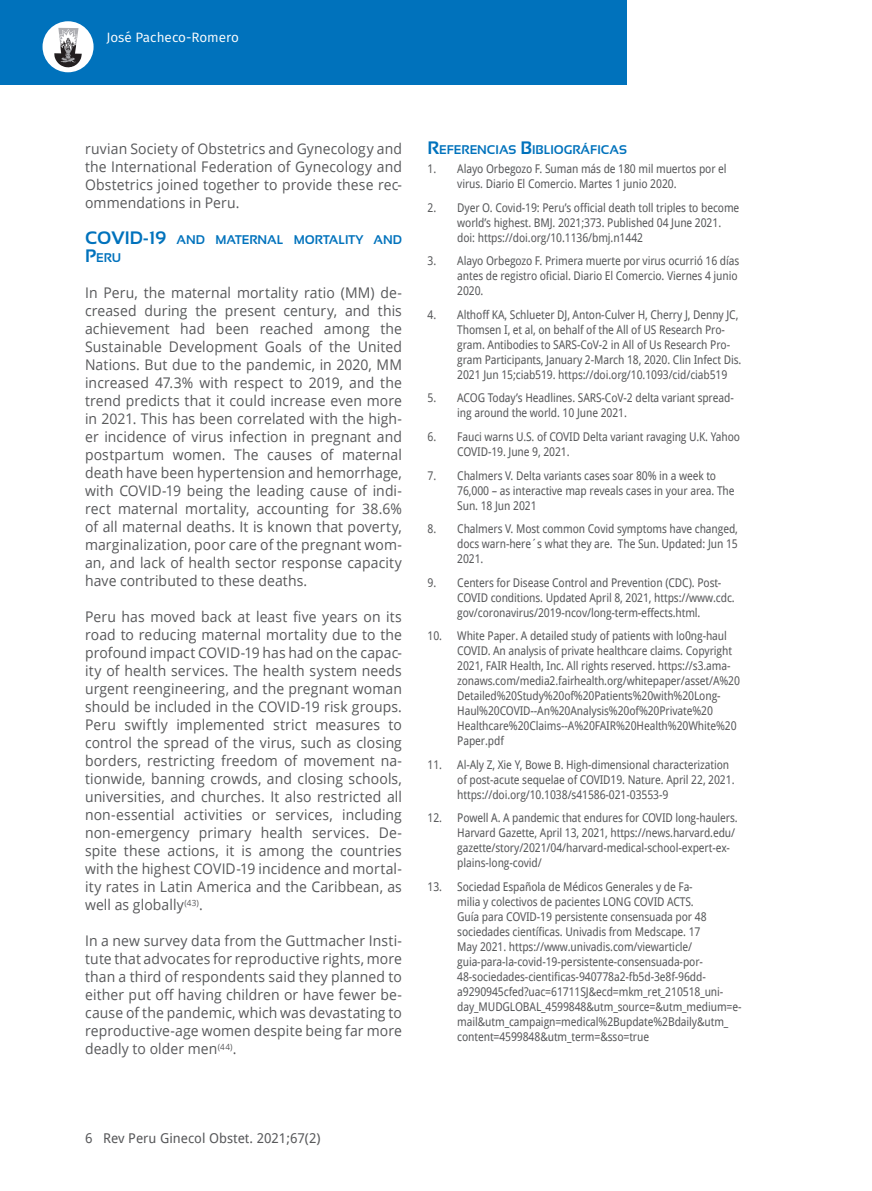
<style>
.page{position:relative;width:872px;height:1191px;background:#fff}
.page>*{position:absolute;margin:0;border:0;box-sizing:border-box;transform-origin:0 0}
.t1{font:14.7px/18px "Open Sans";letter-spacing:.005em;color:#57585a;text-align:justify;scale:.95 1}
.t2{font:13.5px "Droid Sans";color:#57585a}
.t3{font:13.5px "Fira Sans";color:#fff}
.t4{font:700 12.6px/18px "Sansation";color:#0072bc}
.t5{font:12px/15px "Droid Sans";letter-spacing:-.01em;color:#57585a;scale:.9 1}
.s1{font-size:18px}
</style>
<div class="page">
<div style="left:0;top:0;width:626px;height:85px;background:#0072bc"></div>
<div style="left:43px;top:21px;width:51px;height:51px;background:#fff;border-radius:50%"></div>
<svg style="left:54px;top:28px;width:28px;height:40px"></svg>
<p class="t3" style="left:106px;top:28px;width:134px">José Pacheco-Romero</p>
<p class="t1" style="left:85px;top:139px;width:335px">ruvian Society of Obstetrics and Gynecology and the International Federation of Gynecology and Obstetrics joined together to provide these rec&shy;ommendations in Peru.</p>
<p class="t4" style="left:85px;top:231px;width:317px"><span class="s1">COVID-19</span> AND MATERNAL MORTALITY AND<br><span class="s1">P</span>ERU</p>
<p class="t1" style="left:85px;top:283px;width:335px">In Peru, the maternal mortality ratio (MM) de&shy;creased during the present century, and this achievement had been reached among the Sustainable Development Goals of the United Nations. But due to the pandemic, in 2020, MM increased 47.3% with respect to 2019, and the trend predicts that it could increase even more in 2021. This has been correlated with the high&shy;er incidence of virus infection in pregnant and postpartum women. The causes of maternal death have been hypertension and hemorrhage, with COVID-19 being the leading cause of indi&shy;rect maternal mortality, accounting for 38.6% of all maternal deaths. It is known that poverty, marginalization, poor care of the pregnant wom&shy;an, and lack of health sector response capacity have contributed to these deaths.</p>
<p class="t1" style="left:85px;top:607px;width:335px">Peru has moved back at least five years on its road to reducing maternal mortality due to the profound impact COVID-19 has had on the capac&shy;ity of health services. The health system needs urgent reengineering, and the pregnant woman should be included in the COVID-19 risk groups.<br>Peru swiftly implemented strict measures to control the spread of the virus, such as closing borders, restricting freedom of movement na&shy;tionwide, banning crowds, and closing schools, universities, and churches. It also restricted all non-essential activities or services, including non-emergency primary health services. De&shy;spite these actions, it is among the countries with the highest COVID-19 incidence and mortal&shy;ity rates in Latin America and the Caribbean, as well as globally<sup>(43)</sup>.</p>
<p class="t1" style="left:85px;top:931px;width:335px">In a new survey data from the Guttmacher Insti&shy;tute that advocates for reproductive rights, more than a third of respondents said they planned to either put off having children or have fewer be&shy;cause of the pandemic, which was devastating to reproductive-age women despite being far more deadly to older men<sup>(44)</sup>.</p>
<p class="t4" style="left:427px;top:141px;width:201px"><span class="s1">R</span>EFERENCIAS <span class="s1">B</span>IBLIOGRÁFICAS</p>
<p class="t5" style="left:457px;top:161px;width:301px;text-indent:-30px">1. Alayo Orbegozo F. Suman más de 180 mil muertos por el virus. Diario El Comercio. Martes 1 junio 2020.</p>
<p class="t5" style="left:457px;top:200px;width:315px;text-indent:-30px">2. Dyer O. Covid-19: Peru’s official death toll triples to become world’s highest. BMJ. 2021;373. Published 04 June 2021. doi: https://doi.org/10.1136/bmj.n1442</p>
<p class="t5" style="left:457px;top:253px;width:315px;text-indent:-30px">3. Alayo Orbegozo F. Primera muerte por virus ocurrió 16 días antes de registro oficial. Diario El Comercio. Viernes 4 junio<br>2020.</p>
<p class="t5" style="left:457px;top:307px;width:317px;text-indent:-30px">4. Althoff KA, Schlueter DJ, Anton-Culver H, Cherry J, Denny JC, Thomsen I, et al, on behalf of the All of US Research Pro&shy;gram. Antibodies to SARS-CoV-2 in All of Us Research Pro&shy;gram Participants, January 2-March 18, 2020. Clin Infect Dis.<br>2021 Jun 15;ciab519. https://doi.org/10.1093/cid/ciab519</p>
<p class="t5" style="left:457px;top:390px;width:309px;text-indent:-30px">5. ACOG Today’s Headlines. SARS-CoV-2 delta variant spread&shy;ing around the world. 10 June 2021.</p>
<p class="t5" style="left:457px;top:429px;width:316px;text-indent:-30px">6. Fauci warns U.S. of COVID Delta variant ravaging U.K. Yahoo<br>COVID-19. June 9, 2021.</p>
<p class="t5" style="left:457px;top:467px;width:309px;text-indent:-30px">7. Chalmers V. Delta variants cases soar 80% in a week to<br>76,000 – as interactive map reveals cases in your area. The<br>Sun. 18 Jun 2021</p>
<p class="t5" style="left:457px;top:521px;width:313px;text-align:justify;text-indent:-30px">8. Chalmers V. Most common Covid symptoms have changed, docs warn-here´s what they are. The Sun. Updated: Jun 15<br>2021.</p>
<p class="t5" style="left:457px;top:574px;width:310px;text-indent:-30px">9. Centers for Disease Control and Prevention (CDC). Post-<br>COVID conditions. Updated April 8, 2021, https://www.cdc. gov/coronavirus/2019-ncov/long-term-effects.html.</p>
<p class="t5" style="left:457px;top:628px;width:316px;text-indent:-30px">10. White Paper. A detailed study of patients with lo0ng-haul COVID. An analysis of private healthcare claims. Copyright 2021, FAIR Health, Inc. All rights reserved. https://s3.ama&shy;zonaws.com/media2.fairhealth.org/whitepaper/asset/A%20<br>Detailed%20Study%20of%20Patients%20with%20Long-Haul%20COVID--An%20Analysis%20of%20Private%20<br>Healthcare%20Claims--A%20FAIR%20Health%20White%20<br>Paper.pdf</p>
<p class="t5" style="left:457px;top:756px;width:309px;text-indent:-30px">11. Al-Aly Z, Xie Y, Bowe B. High-dimensional characterization of post-acute sequelae of COVID19. Nature. April 22, 2021. https://doi.org/10.1038/s41586-021-03553-9</p>
<p class="t5" style="left:457px;top:810px;width:313px;text-indent:-30px">12. Powell A. A pandemic that endures for COVID long-haulers.<br>Harvard Gazette, April 13, 2021, https://news.harvard.edu/ gazette/story/2021/04/harvard-medical-school-expert-ex&shy;plains-long-covid/</p>
<p class="t5" style="left:457px;top:878px;width:317px;text-indent:-30px">13. Sociedad Española de Médicos Generales y de Fa-<br>milia y colectivos de pacientes LONG COVID ACTS.<br>Guía para COVID-19 persistente consensuada por 48 sociedades científicas. Univadis from Medscape. 17<br>May 2021. https://www.univadis.com/viewarticle/ guia-para-la-covid-19-persistente-consensuada-por-48-sociedades-cientificas-940778a2-fb5d-3e8f-96dd&shy;a9290945cfed?uac=61711SJ&amp;ecd=mkm_ret_210518_uni&shy;day_MUDGLOBAL_4599848&amp;utm_source=&amp;utm_medium=e&shy;mail&amp;utm_campaign=medical%2Bupdate%2Bdaily&amp;utm_ content=4599848&amp;utm_term=&amp;sso=true</p>
<p class="t2" style="left:85px;top:1128px;width:237px">6 Rev Peru Ginecol Obstet. 2021;67(2)</p>
</div>
